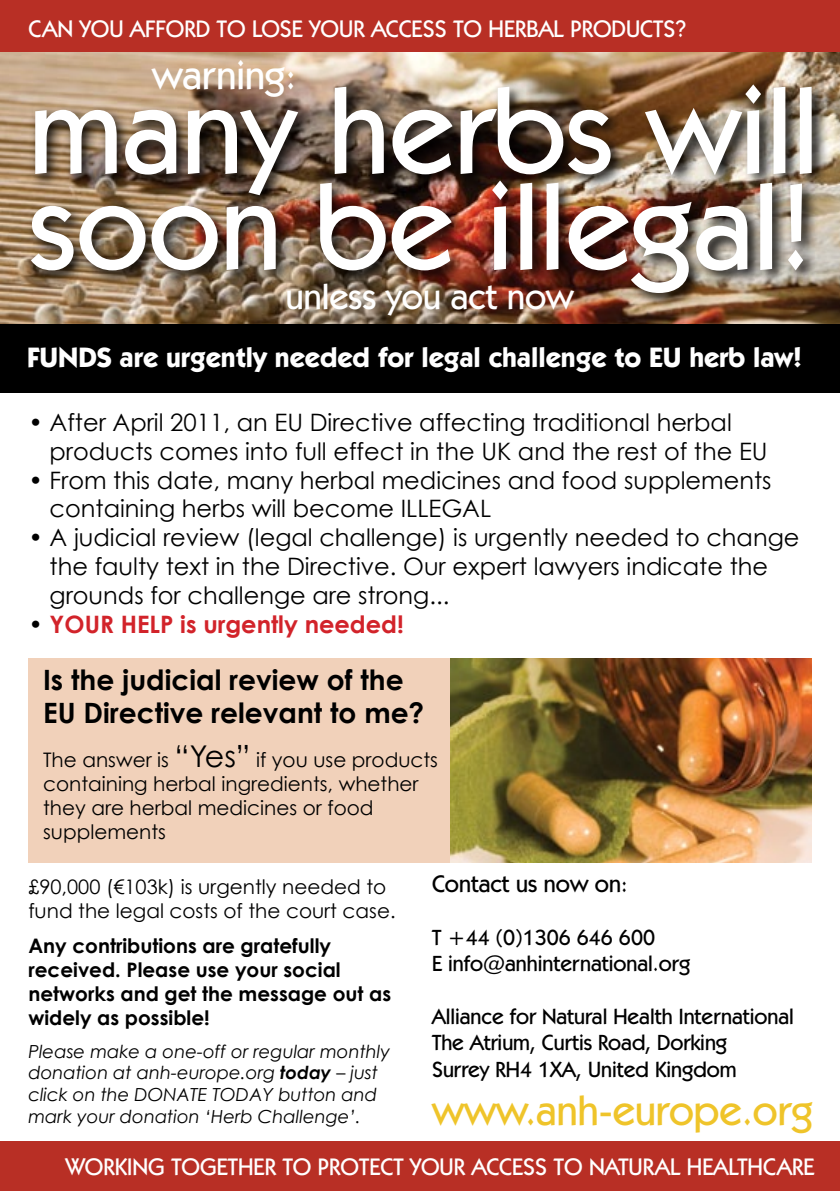
<style>
.page{position:relative;width:840px;height:1191px;background:#fff}
.page>*{position:absolute;margin:0;border:0;box-sizing:border-box;transform-origin:0 0}
.t1{font:500 122px/96px "Kabel IT Cby BT";color:#fff}
.t2{font:500 42px "Kabel IT Cby BT";color:#efc42a}
.t3{font:500 40px "Kabel IT Cby BT";color:#fff}
.t4{font:500 36px "Kabel IT Cby BT";color:#fff}
.t5{font:700 28px "Kabel IT Cby BT";color:#fff}
.t6{font:700 28px/33.6px "Century Gothic";color:#000}
.t7{font:24px/28.8px "Century Gothic";color:#000}
.t8{font:500 24px "Kabel IT Cby BT";color:#fff}
.t9{font:700 24px "Century Gothic";color:#d2232a}
.t10{font:500 24px "Kabel IT Cby BT";color:#000}
.t11{font:500 22px/26.4px "Kabel IT Cby BT";color:#000}
.t12{font:20px/24px "Century Gothic";color:#000}
.t13{font:700 20px/24px "Century Gothic";color:#000}
.t14{font:italic 18px/21.6px "Century Gothic";color:#000}
.s1{font-weight:400;color:#000}
.s2{font-size:30px}
.s3{font-weight:700}
</style>
<div class="page">
<img style="left:0;top:52px;width:839px;height:272px">
<img style="left:449px;top:658px;width:362px;height:204px">
<div style="left:28px;top:658px;width:421px;height:204px;background:#f1d1ba"></div>
<div style="left:0;top:324px;width:839px;height:68px;background:#000"></div>
<div style="left:0;top:0;width:839px;height:52px;background:#b82f25"></div>
<div style="left:0;top:1142px;width:839px;height:49px;background:#b82f25"></div>
<div style="left:27px;top:79px;width:801px;height:230px;background:#000;opacity:.93"></div>
<p class="t8" style="left:28px;top:14px;width:659px">CAN YOU AFFORD TO LOSE YOUR ACCESS TO HERBAL PRODUCTS?</p>
<h3 class="t3" style="left:152px;top:51px;width:146px">warning:</h3>
<h1 class="t1" style="left:29px;top:80px;width:790px">many herbs will soon be illegal!</h1>
<h3 class="t4" style="left:285px;top:274px;width:289px">unless you act now</h3>
<p class="t5" style="left:27px;top:340px;width:775px">FUNDS are urgently needed for legal challenge to EU herb law!</p>
<p class="t7" style="left:50px;top:407px;width:719px;text-indent:-21px">• After April 2011, an EU Directive affecting traditional herbal products comes into full effect in the UK and the rest of the EU</p>
<p class="t7" style="left:50px;top:465px;width:723px;text-indent:-21px">• From this date, many herbal medicines and food supplements containing herbs will become ILLEGAL</p>
<p class="t7" style="left:50px;top:523px;width:751px;text-indent:-21px">• A judicial review (legal challenge) is urgently needed to change the faulty text in the Directive. Our expert lawyers indicate the grounds for challenge are strong...</p>
<p class="t9" style="left:28px;top:609px;width:376px"><span class="s1">•</span> YOUR HELP is urgently needed!</p>
<p class="t6" style="left:43px;top:662px;width:382px">Is the judicial review of the<br>EU Directive relevant to me?</p>
<p class="t12" style="left:43px;top:748px;width:396px">The answer is <span class="s2">“Yes”</span> if you use products containing herbal ingredients, whether they are herbal medicines or food supplements</p>
<p class="t12" style="left:28px;top:874px;width:368px">£90,000 (€103k) is urgently needed to fund the legal costs of the court case.</p>
<p class="t13" style="left:28px;top:933px;width:364px">Any contributions are gratefully received. Please use your social networks and get the message out as widely as possible!</p>
<p class="t14" style="left:28px;top:1040px;width:363px">Please make a one-off or regular monthly donation at anh-europe.org <span class="s3">today</span> – just click on the DONATE TODAY button and mark your donation ‘Herb Challenge’.</p>
<p class="t10" style="left:432px;top:868px;width:197px">Contact us now on:</p>
<p class="t11" style="left:432px;top:923px;width:260px">T +44 (0)1306 646 600<br>E info@anhinternational.org</p>
<p class="t11" style="left:432px;top:1002px;width:363px">Alliance for Natural Health International<br>The Atrium, Curtis Road, Dorking<br>Surrey RH4 1XA, United Kingdom</p>
<h2 class="t2" style="left:432px;top:1084px;width:382px">www.anh-europe.org</h2>
<p class="t8" style="left:66px;top:1151px;width:750px">WORKING TOGETHER TO PROTECT YOUR ACCESS TO NATURAL HEALTHCARE</p>
</div>
